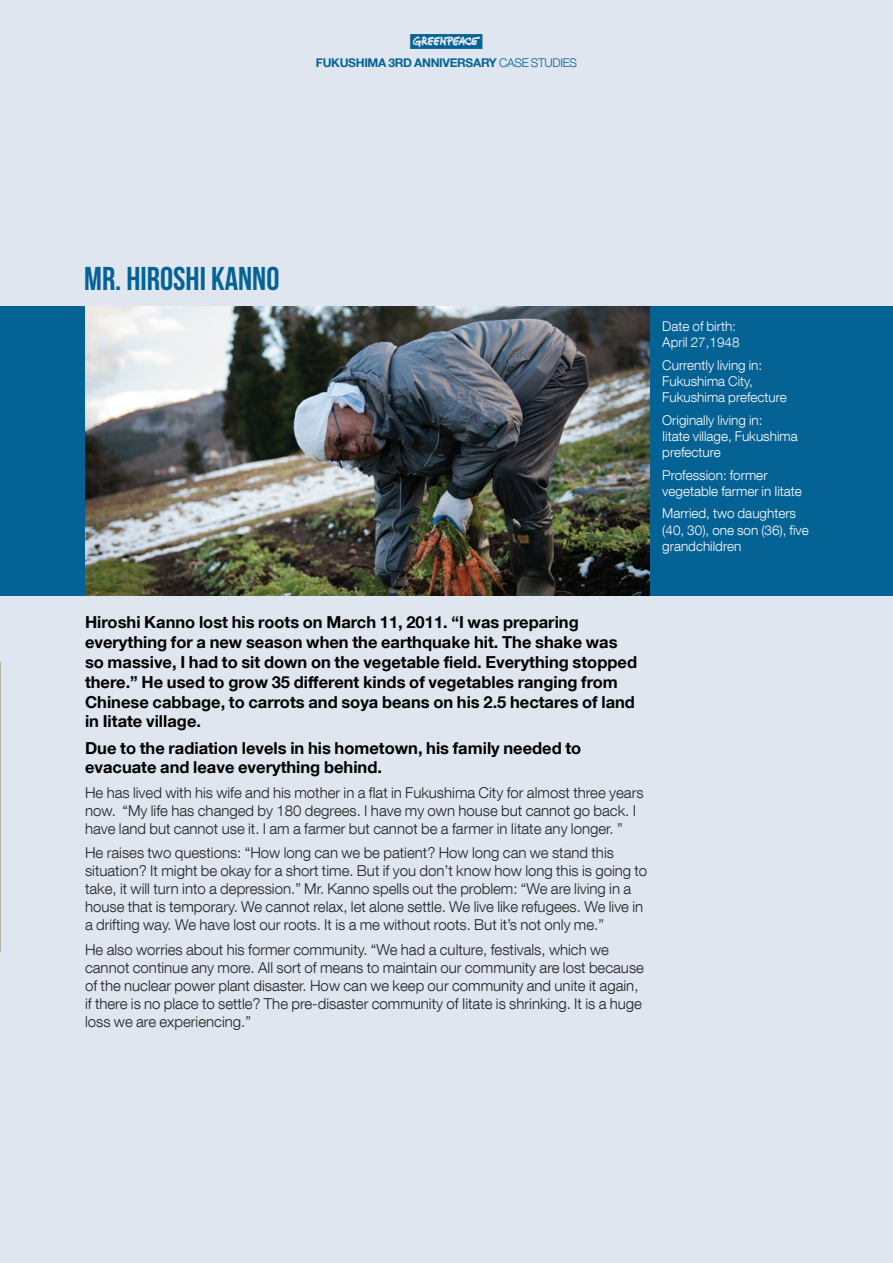
<style>
.page{position:relative;width:893px;height:1263px;background:#dfe6f0}
.page>*{position:absolute;margin:0;border:0;box-sizing:border-box;transform-origin:0 0}
.Paragraph_Style_2{font:33px "Bebas Neue";color:#046294}
._02_BODY_INTRO_PARA{font:700 16.5px/19.8px "Helvetica Neue LT Com";color:#000}
._02_BODY_light_10pt{font:300 15px/18px "Helvetica Neue LT Com";color:#231f20}
._02_BODY_light_10pt-2{font:300 13.5px/16.2px "Helvetica Neue LT Com";color:#fff}
.t1{font:700 12px "Helvetica Neue LT Com";letter-spacing:-.025em;color:#046294}
.t2{font:12px "Greenpeace Logo";color:#046294}
.s1{font-weight:300}
</style>
<div class="page">
<hr style="left:0;top:662px;width:1px;height:290px;background:#b3ada2">
<div style="left:0;top:306px;width:893px;height:290px;background:#046294"></div>
<img style="left:85px;top:306px;width:564px;height:289px">
<p class="t2" style="left:410px;top:34px;width:74px">g</p>
<p class="t1" style="left:316px;top:55px;width:263px">FUKUSHIMA 3RD ANNIVERSARY <span class="s1">CASE STUDIES</span></p>
<p class="Paragraph_Style_2" style="left:84px;top:261px;width:197px">MR. HIROSHI KANNO</p>
<p class="_02_BODY_light_10pt-2" style="left:662px;top:318px;width:79px">Date of birth:<br>April 27,1948</p>
<p class="_02_BODY_light_10pt-2" style="left:662px;top:356px;width:126px">Currently living in:<br>Fukushima City,<br>Fukushima prefecture</p>
<p class="_02_BODY_light_10pt-2" style="left:662px;top:411px;width:137px">Originally living in:<br>Iitate village, Fukushima prefecture</p>
<p class="_02_BODY_light_10pt-2" style="left:662px;top:466px;width:141px">Profession: former vegetable farmer in Iitate</p>
<p class="_02_BODY_light_10pt-2" style="left:662px;top:505px;width:148px">Married, two daughters (40, 30), one son (36), five grandchildren</p>
<p class="_02_BODY_INTRO_PARA" style="left:85px;top:612px;width:554px">Hiroshi Kanno lost his roots on March 11, 2011. “I was preparing everything for a new season when the earthquake hit. The shake was so massive, I had to sit down on the vegetable field. Everything stopped there.” He used to grow 35 different kinds of vegetables ranging from Chinese cabbage, to carrots and soya beans on his 2.5 hectares of land in Iitate village.</p>
<p class="_02_BODY_INTRO_PARA" style="left:85px;top:737px;width:498px">Due to the radiation levels in his hometown, his family needed to evacuate and leave everything behind.</p>
<p class="_02_BODY_light_10pt" style="left:85px;top:783px;width:560px">He has lived with his wife and his mother in a flat in Fukushima City for almost three years now. “My life has changed by 180 degrees. I have my own house but cannot go back. I have land but cannot use it. I am a farmer but cannot be a farmer in Iitate any longer. ”</p>
<p class="_02_BODY_light_10pt" style="left:85px;top:843px;width:564px">He raises two questions: “How long can we be patient? How long can we stand this situation? It might be okay for a short time. But if you don’t know how long this is going to take, it will turn into a depression.” Mr. Kanno spells out the problem: “We are living in a house that is temporary. We cannot relax, let alone settle. We live like refugees. We live in a drifting way. We have lost our roots. It is a me without roots. But it’s not only me.”</p>
<p class="_02_BODY_light_10pt" style="left:85px;top:940px;width:560px">He also worries about his former community. “We had a culture, festivals, which we cannot continue any more. All sort of means to maintain our community are lost because of the nuclear power plant disaster. How can we keep our community and unite it again, if there is no place to settle? The pre-disaster community of Iitate is shrinking. It is a huge loss we are experiencing.”</p>
</div>
